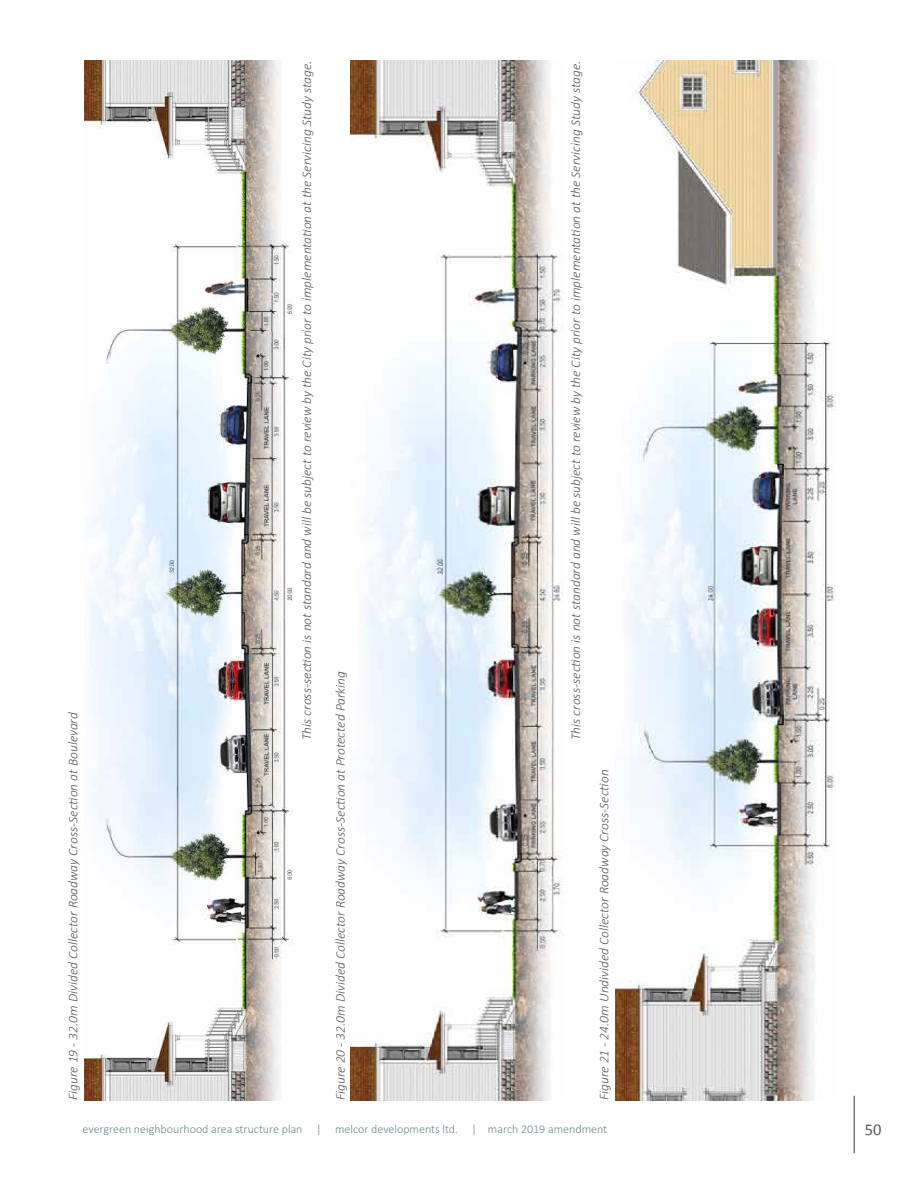
<style>
.page{position:relative;width:918px;height:1188px;background:#fff}
.page>*{position:absolute;margin:0;border:0;box-sizing:border-box;transform-origin:0 0}
.t1{font:16.5px "Calibri";color:#58595b}
.t2{font:italic 300 13.5px "Calibri";color:#58595b}
.t3{font:300 12px "Calibri";color:#68878d}
</style>
<div class="page">
<img style="left:84px;top:61px;width:209px;height:1039px">
<img style="left:350px;top:61px;width:214px;height:1039px">
<img style="left:615px;top:61px;width:221px;height:1039px">
<hr style="left:853px;top:1096px;width:2px;height:57px;background:#797b7a">
<p class="t2" style="left:298px;top:740px;width:681px;rotate:-90deg">This cross-section is not standard and will be subject to review by the City prior to implementation at the Servicing Study stage.</p>
<p class="t2" style="left:567px;top:740px;width:681px;rotate:-90deg">This cross-section is not standard and will be subject to review by the City prior to implementation at the Servicing Study stage.</p>
<p class="t2" style="left:332px;top:1100px;width:431px;rotate:-90deg">Figure 20 - 32.0m Divided Collector Roadway Cross-Section at Protected Parking</p>
<p class="t2" style="left:65px;top:1100px;width:390px;rotate:-90deg">Figure 19 - 32.0m Divided Collector Roadway Cross-Section at Boulevard</p>
<p class="t2" style="left:596px;top:1100px;width:332px;rotate:-90deg">Figure 21 - 24.0m Undivided Collector Roadway Cross-Section</p>
<p class="t3" style="left:83px;top:1122px;width:526px">evergreen neighbourhood area structure plan | melcor developments ltd. | march 2019 amendment</p>
<p class="t1" style="left:865px;top:1119px;width:18px">50</p>
</div>
